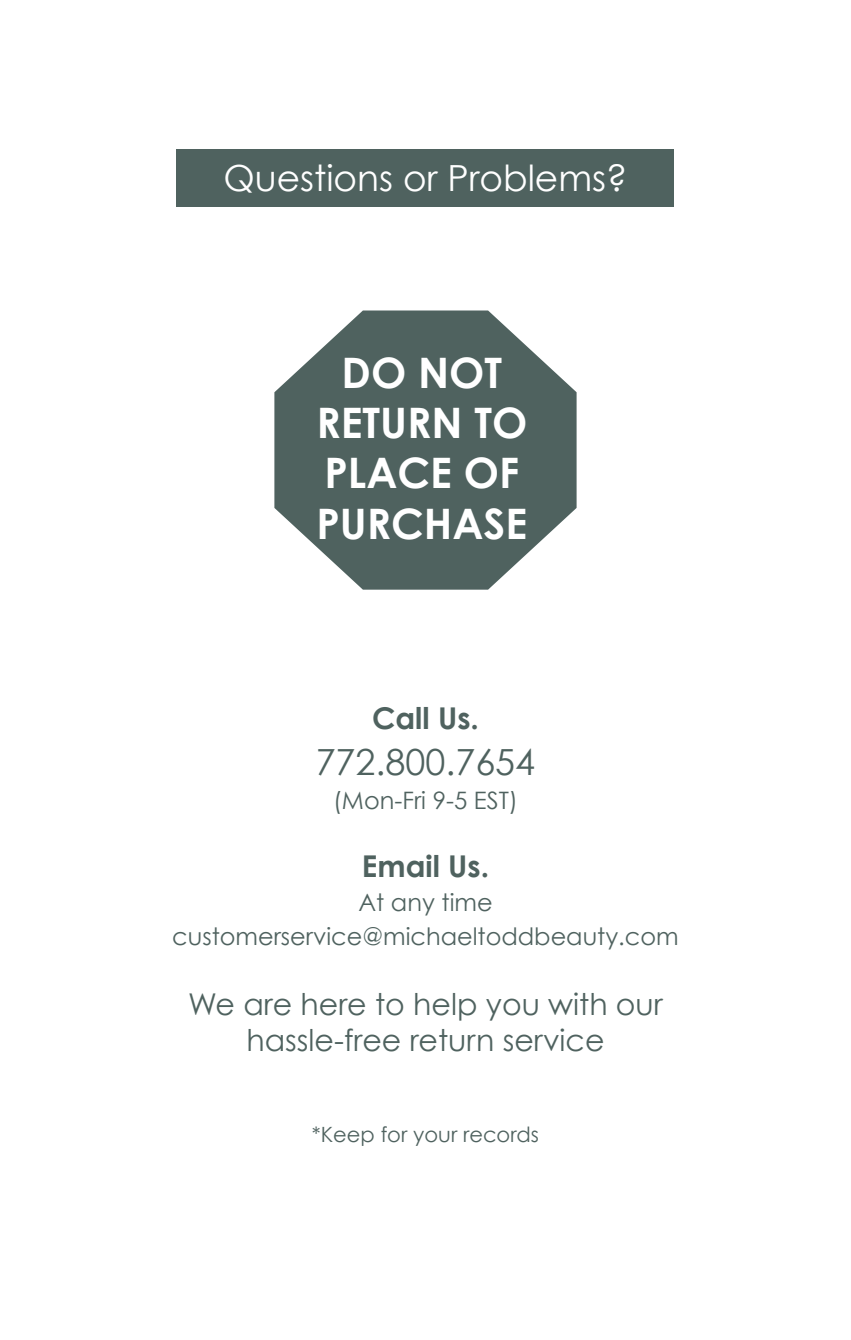
<style>
.page{position:relative;width:851px;height:1340px;background:#fff}
.page>*{position:absolute;margin:0;border:0;box-sizing:border-box;transform-origin:0 0}
.t1{font:700 42px/50.4px "Century Gothic";color:#fff;text-align:center}
.t2{font:36px "Century Gothic";color:#fff}
.t3{font:36px "Century Gothic";color:#4f625f}
.t4{font:30px/36px "Century Gothic";color:#4f625f;text-align:center}
.t5{font:700 30px "Century Gothic";color:#4f625f}
.t6{font:24px "Century Gothic";color:#4f625f}
.t7{font:21px "Century Gothic";color:#4f625f}
</style>
<div class="page">
<div style="left:177px;top:149px;width:497px;height:58px;background:#4f625f"></div>
<svg style="left:274px;top:310px;width:302px;height:279px;fill:#4f625f"></svg>
<p class="t2" style="left:223px;top:156px;width:405px">Questions or Problems?</p>
<p class="t1" style="left:316px;top:346px;width:212px">DO NOT<br>RETURN TO<br>PLACE OF<br>PURCHASE</p>
<p class="t5" style="left:372px;top:699px;width:108px">Call Us.</p>
<p class="t3" style="left:315px;top:740px;width:221px">772.800.7654</p>
<p class="t6" style="left:333px;top:785px;width:186px">(Mon-Fri 9-5 EST)</p>
<p class="t5" style="left:362px;top:847px;width:129px">Email Us.</p>
<p class="t6" style="left:358px;top:887px;width:136px">At any time</p>
<p class="t6" style="left:172px;top:921px;width:508px">customerservice@michaeltoddbeauty.com</p>
<p class="t4" style="left:188px;top:985px;width:476px">We are here to help you with our hassle-free return service</p>
<p class="t7" style="left:312px;top:1121px;width:229px">*Keep for your records</p>
</div>
